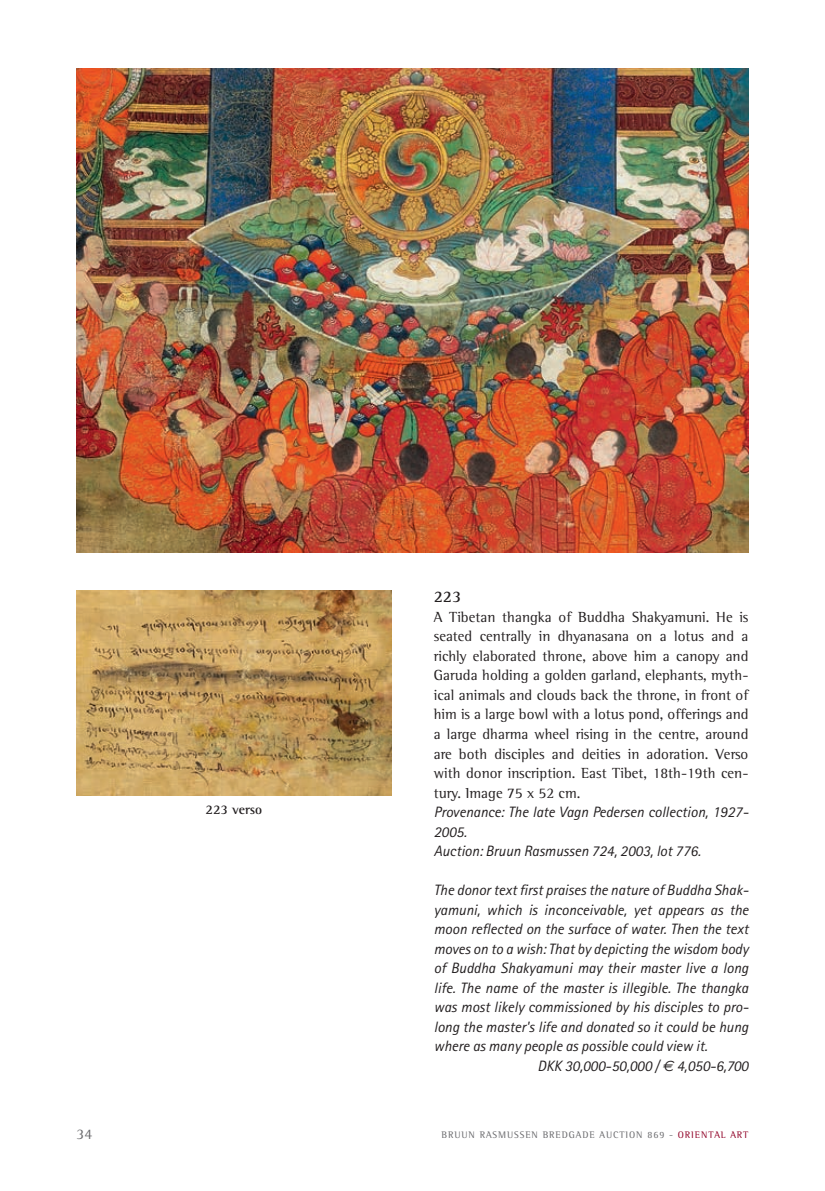
<style>
.page{position:relative;width:825px;height:1191px;background:#fff}
.page>*{position:absolute;margin:0;border:0;box-sizing:border-box;transform-origin:0 0}
.t1{font:700 16.5px "Rotis Semi Serif";color:#231f20}
.t2{font:italic 15px/19.5px "Rotis Sans Serif";color:#231f20}
.t3{font:15px/19.5px "Rotis Semi Serif";color:#231f20;text-align:justify}
.t4{font:15px "Rotis Semi Serif";color:#69696c}
.t5{font:700 13.5px "Rotis Semi Serif";color:#231f20}
.t6{font:9.75px "Rotis Semi Serif";letter-spacing:.095em;color:#69696c}
.s1{font-family:"Euro Sans"}
.s2{color:#900126}
</style>
<div class="page">
<img style="left:77px;top:590px;width:314px;height:205px">
<img style="left:77px;top:68px;width:671px;height:484px">
<p class="t5" style="left:205px;top:801px;width:58px">223 verso</p>
<p class="t1" style="left:434px;top:587px;width:29px">223</p>
<p class="t3" style="left:434px;top:607px;width:316px">A Tibetan thangka of Buddha Shakyamuni. He is seated centrally in dhyanasana on a lotus and a richly elaborated throne, above him a canopy and Garuda holding a golden garland, elephants, myth&shy;ical animals and clouds back the throne, in front of him is a large bowl with a lotus pond, offerings and a large dharma wheel rising in the centre, around are both disciples and deities in adoration. Verso with donor inscription. East Tibet, 18th-19th cen&shy;tury. Image 75 x 52 cm.</p>
<p class="t2" style="left:434px;top:802px;width:316px">Provenance: The late Vagn Pedersen collection, 1927-<br>2005.<br>Auction: Bruun Rasmussen 724, 2003, lot 776.</p>
<p class="t2" style="left:434px;top:880px;width:316px">The donor text first praises the nature of Buddha Shak-</p>
<p class="t2" style="left:434px;top:900px;width:316px">yamuni, which is inconceivable, yet appears as the</p>
<p class="t2" style="left:434px;top:919px;width:316px">moon reflected on the surface of water. Then the text</p>
<p class="t2" style="left:434px;top:939px;width:316px">moves on to a wish: That by depicting the wisdom body</p>
<p class="t2" style="left:434px;top:958px;width:316px">of Buddha Shakyamuni may their master live a long</p>
<p class="t2" style="left:434px;top:978px;width:316px">life. The name of the master is illegible. The thangka</p>
<p class="t2" style="left:434px;top:997px;width:316px">was most likely commissioned by his disciples to pro-</p>
<p class="t2" style="left:434px;top:1017px;width:316px">long the master's life and donated so it could be hung</p>
<p class="t2" style="left:434px;top:1036px;width:275px">where as many people as possible could view it.</p>
<p class="t2" style="left:537px;top:1056px;width:213px">DKK 30,000-50,000 / <span class="s1">€</span> 4,050-6,700</p>
<p class="t4" style="left:77px;top:1124px;width:17px">34</p>
<p class="t6" style="left:442px;top:1129px;width:308px">BRUUN RASMUSSEN BREDGADE AUCTION 869 - <span class="s2">ORIENTAL ART</span></p>
</div>
